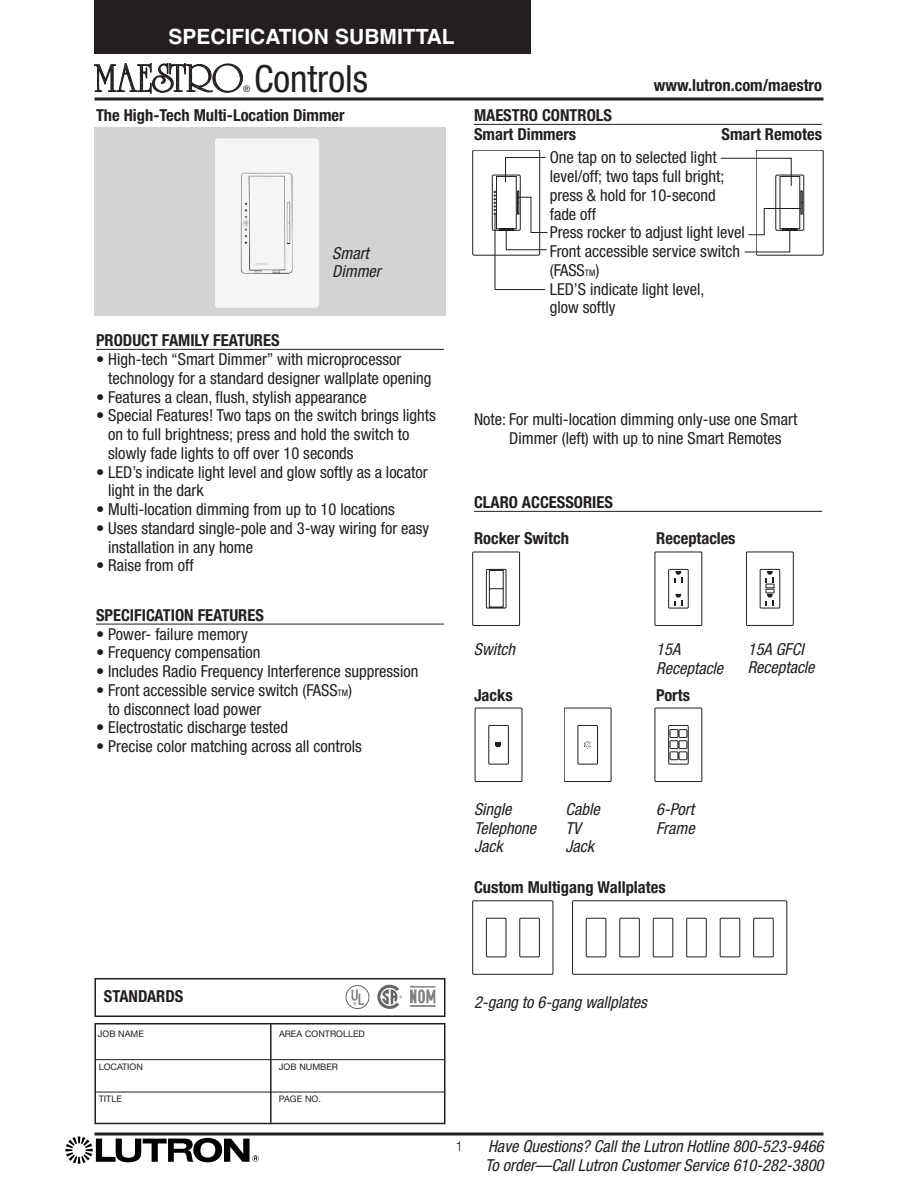
<style>
.page{position:relative;width:918px;height:1188px;background:#fff}
.page>*{position:absolute;margin:0;border:0;box-sizing:border-box;transform-origin:0 0}
.t1{font:condensed 37.5px "Helvetica Neue";color:#231f1f}
.t2{font:700 21px "Helvetica";color:#fff}
.t3{font:condensed 16.5px/18.8px "Helvetica Neue";color:#231f1f}
.t4{font:700 condensed 16.5px/18.8px "Helvetica Neue";color:#231f1f}
.t5{font:italic condensed 16.5px/18.8px "Helvetica Neue";color:#231f1f}
.t6{font:300 13.5px "Helvetica";color:#231f1f}
.t7{font:9px "Helvetica Neue";color:#231f1f}
.t8{font:condensed 9px "Helvetica Neue";color:#231f1f}
.s1{font-size:9px}
</style>
<div class="page">
<div style="left:94px;top:127px;width:352px;height:189px;background:#d1d3d5"></div>
<hr style="left:474px;top:124px;width:348px;height:1px;background:#231f1f">
<hr style="left:94px;top:98px;width:730px;height:2px;background:#231f1f">
<svg style="left:65px;top:1137px;width:194px;height:27px"></svg>
<hr style="left:96px;top:1059px;width:348px;height:1px;background:#231f1f">
<hr style="left:96px;top:1092px;width:348px;height:1px;background:#231f1f">
<div style="left:94px;top:1023px;width:352px;height:101px;border:2px solid #231f1f"></div>
<div style="left:94px;top:978px;width:352px;height:39px;border:2px solid #231f1f"></div>
<hr style="left:270px;top:1023px;width:2px;height:100px;background:#231f1f">
<svg style="left:94px;top:1132px;width:730px;height:4px;background:#595656"></svg>
<div style="left:94px;top:0;width:437px;height:54px;background:#231f1f"></div>
<hr style="left:96px;top:349px;width:348px;height:1px;background:#231f1f">
<hr style="left:96px;top:624px;width:348px;height:1px;background:#231f1f">
<div style="left:215px;top:138px;width:104px;height:170px;background:#f5f5f5"></div>
<svg style="left:472px;top:552px;width:48px;height:74px"></svg>
<svg style="left:655px;top:552px;width:47px;height:74px"></svg>
<svg style="left:746px;top:552px;width:48px;height:74px"></svg>
<svg style="left:475px;top:708px;width:47px;height:74px"></svg>
<svg style="left:564px;top:708px;width:47px;height:74px"></svg>
<svg style="left:655px;top:708px;width:47px;height:74px"></svg>
<svg style="left:472px;top:901px;width:81px;height:74px"></svg>
<svg style="left:572px;top:901px;width:215px;height:74px"></svg>
<svg style="left:94px;top:63px;width:149px;height:30px"></svg>
<div style="left:346px;top:985px;width:23px;height:24px;border:1px solid #666;border-radius:50%"></div>
<svg style="left:351px;top:990px;width:13px;height:15px"></svg>
<svg style="left:377px;top:984px;width:25px;height:25px"></svg>
<img style="left:410px;top:986px;width:26px;height:21px">
<hr style="left:474px;top:511px;width:348px;height:1px;background:#231f1f">
<svg style="left:472px;top:150px;width:352px;height:140px"></svg>
<p class="t2" style="left:169px;top:29px;width:288px">SPECIFICATION SUBMITTAL</p>
<h1 class="t1" style="left:254px;top:65px;width:115px">Controls</h1>
<p class="t8" style="left:243px;top:86px;width:9px">®</p>
<p class="t4" style="left:96px;top:107px;width:250px">The High-Tech Multi-Location Dimmer</p>
<p class="t5" style="left:332px;top:245px;width:50px">Smart<br>Dimmer</p>
<p class="t4" style="left:96px;top:332px;width:185px">PRODUCT FAMILY FEATURES</p>
<p class="t3" style="left:108px;top:351px;width:325px;text-indent:-12px">• High-tech “Smart Dimmer” with microprocessor technology for a standard designer wallplate opening</p>
<p class="t3" style="left:96px;top:389px;width:272px">• Features a clean, flush, stylish appearance</p>
<p class="t3" style="left:108px;top:407px;width:329px;text-indent:-12px">• Special Features! Two taps on the switch brings lights on to full brightness; press and hold the switch to slowly fade lights to off over 10 seconds</p>
<p class="t3" style="left:108px;top:464px;width:321px;text-indent:-12px">• LED’s indicate light level and glow softly as a locator light in the dark</p>
<p class="t3" style="left:96px;top:501px;width:300px">• Multi-location dimming from up to 10 locations</p>
<p class="t3" style="left:108px;top:520px;width:323px;text-indent:-12px">• Uses standard single-pole and 3-way wiring for easy installation in any home</p>
<p class="t3" style="left:96px;top:557px;width:99px">• Raise from off</p>
<p class="t4" style="left:96px;top:607px;width:169px">SPECIFICATION FEATURES</p>
<p class="t3" style="left:96px;top:626px;width:153px">• Power- failure memory</p>
<p class="t3" style="left:96px;top:645px;width:166px">• Frequency compensation</p>
<p class="t3" style="left:96px;top:663px;width:324px">• Includes Radio Frequency Interference suppression</p>
<p class="t3" style="left:108px;top:682px;width:245px;text-indent:-12px">• Front accessible service switch (FASS<span class="s1">TM</span>) to disconnect load power</p>
<p class="t3" style="left:96px;top:720px;width:194px">• Electrostatic discharge tested</p>
<p class="t3" style="left:96px;top:738px;width:268px">• Precise color matching across all controls</p>
<p class="t4" style="left:474px;top:107px;width:140px">MAESTRO CONTROLS<br>Smart Dimmers</p>
<p class="t4" style="left:654px;top:77px;width:170px">www.lutron.com/maestro</p>
<p class="t4" style="left:722px;top:126px;width:102px">Smart Remotes</p>
<p class="t3" style="left:550px;top:149px;width:197px">One tap on to selected light level/off; two taps full bright; press &amp; hold for 10-second fade off<br>Press rocker to adjust light level<br>Front accessible service switch (FASS<span class="s1">TM</span>)<br>LED’S indicate light level,<br>glow softly</p>
<p class="t3" style="left:509px;top:411px;width:290px;text-indent:-35px">Note: For multi-location dimming only-use one Smart<br>Dimmer (left) with up to nine Smart Remotes</p>
<p class="t4" style="left:474px;top:494px;width:141px">CLARO ACCESSORIES</p>
<p class="t4" style="left:474px;top:530px;width:96px">Rocker Switch</p>
<p class="t5" style="left:474px;top:641px;width:43px">Switch</p>
<p class="t4" style="left:656px;top:530px;width:81px">Receptacles</p>
<p class="t5" style="left:656px;top:641px;width:68px">15A<br>Receptacle</p>
<p class="t5" style="left:748px;top:641px;width:68px">15A GFCI<br>Receptacle</p>
<p class="t4" style="left:474px;top:688px;width:40px">Jacks</p>
<p class="t4" style="left:656px;top:688px;width:35px">Ports</p>
<p class="t5" style="left:474px;top:801px;width:63px">Single<br>Telephone<br>Jack</p>
<p class="t5" style="left:566px;top:801px;width:36px">Cable<br>TV<br>Jack</p>
<p class="t5" style="left:656px;top:801px;width:40px">6-Port<br>Frame</p>
<p class="t4" style="left:474px;top:879px;width:193px">Custom Multigang Wallplates</p>
<p class="t4" style="left:104px;top:988px;width:81px">STANDARDS</p>
<p class="t7" style="left:98px;top:1031px;width:48px">JOB NAME</p>
<p class="t7" style="left:279px;top:1031px;width:87px">AREA CONTROLLED</p>
<p class="t7" style="left:99px;top:1063px;width:46px">LOCATION</p>
<p class="t7" style="left:279px;top:1063px;width:61px">JOB NUMBER</p>
<p class="t7" style="left:99px;top:1096px;width:25px">TITLE</p>
<p class="t7" style="left:279px;top:1096px;width:43px">PAGE NO.</p>
<p class="t5" style="left:474px;top:994px;width:174px">2-gang to 6-gang wallplates</p>
<p class="t6" style="left:455px;top:1141px;width:9px">1</p>
<p class="t5" style="left:485px;top:1138px;width:340px">Have Questions? Call the Lutron Hotline 800-523-9466<br>To order—Call Lutron Customer Service 610-282-3800</p>
</div>
